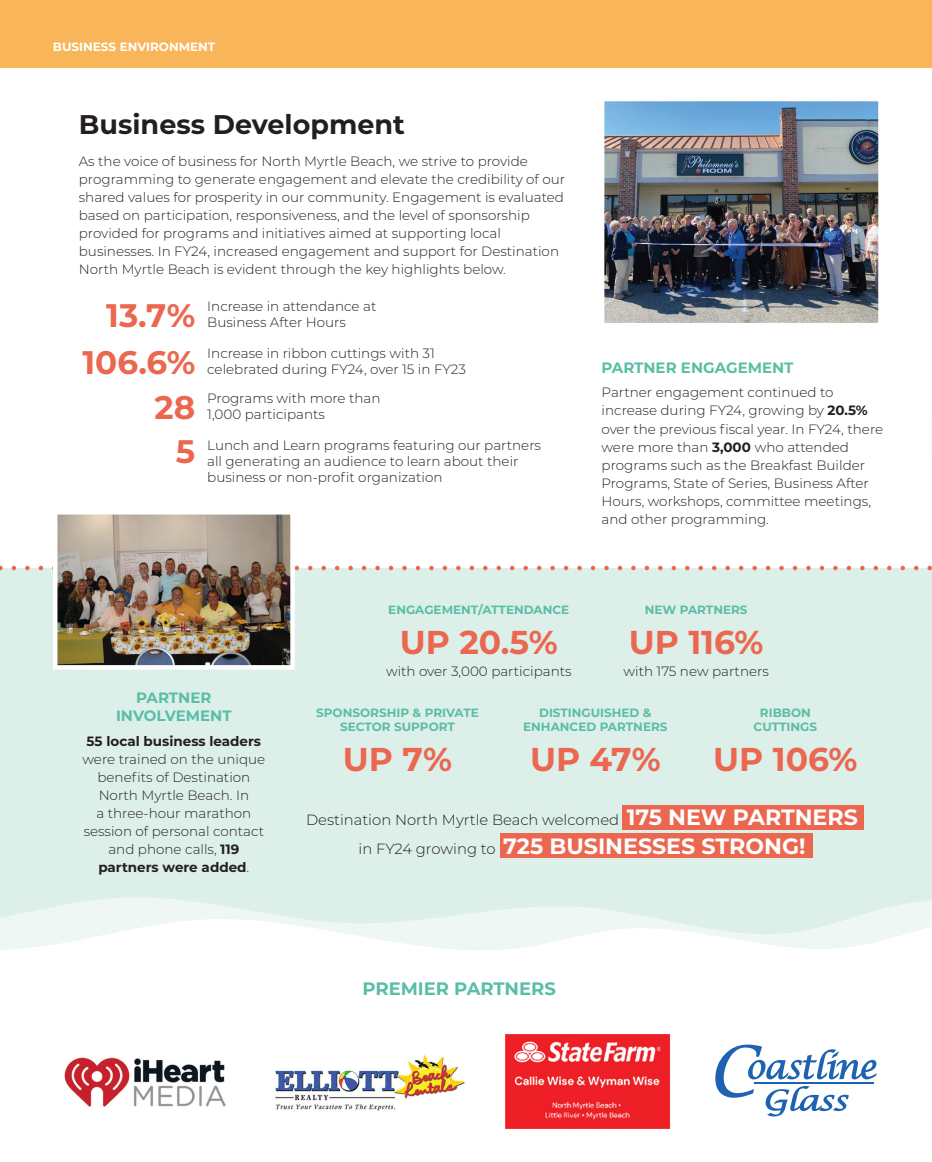
<style>
.page{position:relative;width:932px;height:1162px;background:#fff}
.page>*{position:absolute;margin:0;border:0;box-sizing:border-box;transform-origin:0 0}
.t1{font:700 33px "Montserrat";color:#ec6750}
.t2{font:700 32.55px/45px "Montserrat";color:#ec6750;text-align:right}
.t3{font:700 27px "Montserrat";color:#231f20}
.t4{font:700 22.2px "Montserrat";color:#fff}
.t5{font:700 18px "Montserrat";color:#5abea6}
.t6{font:700 15px/18px "Montserrat";color:#5abea6;text-align:center}
.t7{font:300 14.7px "Montserrat";color:#231f20}
.t8{font:300 13.5px/18px "Montserrat";color:#231f20}
.t9{font:700 13.5px "Montserrat";color:#231f20}
.t10{font:700 12px/14.4px "Montserrat";color:#5abea6;text-align:center}
.t11{font:700 12px "Montserrat";color:#fff}
.s1{font-weight:700}
.s2{font-weight:700;font-size:22.2px;color:#fff}
.s3{font-weight:300;font-size:14.7px;color:#231f20}
</style>
<div class="page">
<hr style="left:931px;top:0;width:1px;height:421px;background:#020748">
<div style="left:0;top:568px;width:932px;height:432px;background:#ddefe9"></div>
<hr style="left:931px;top:447px;width:1px;height:569px;background:#ddefe9">
<div style="left:622px;top:804px;width:242px;height:25px;background:#ec6750"></div>
<div style="left:500px;top:833px;width:312px;height:25px;background:#ec6750"></div>
<svg style="left:26px;top:897px;width:905px;height:16px"></svg>
<svg style="left:931px;top:900px;width:1px;height:13px"></svg>
<svg style="left:0;top:913px;width:932px;height:38px;fill:#eef7f4"></svg>
<div style="left:0;top:951px;width:932px;height:210px;background:#fff"></div>
<div style="left:0;top:0;width:932px;height:68px;background:#f9b559"></div>
<img style="left:275px;top:1054px;width:190px;height:57px">
<img style="left:65px;top:1057px;width:160px;height:48px">
<img style="left:505px;top:1034px;width:165px;height:94px">
<svg style="left:715px;top:1044px;width:162px;height:73px"></svg>
<svg style="left:931px;top:416px;width:1px;height:68px"></svg>
<img style="left:604px;top:101px;width:275px;height:222px">
<svg style="left:0;top:510px;width:932px;height:159px"></svg>
<p class="t11" style="left:53px;top:38px;width:164px">BUSINESS ENVIRONMENT</p>
<h3 class="t3" style="left:79px;top:105px;width:328px">Business Development</h3>
<p class="t8" style="left:79px;top:151px;width:488px">As the voice of business for North Myrtle Beach, we strive to provide programming to generate engagement and elevate the credibility of our shared values for prosperity in our community. Engagement is evaluated based on participation, responsiveness, and the level of sponsorship provided for programs and initiatives aimed at supporting local businesses. In FY24, increased engagement and support for Destination North Myrtle Beach is evident through the key highlights below.</p>
<p class="t8" style="left:207px;top:298px;width:171px;line-height:16.2px">Increase in attendance at<br>Business After Hours</p>
<p class="t8" style="left:207px;top:344px;width:260px;line-height:16.2px">Increase in ribbon cuttings with 31 celebrated during FY24, over 15 in FY23</p>
<p class="t8" style="left:207px;top:389px;width:175px;line-height:16.2px">Programs with more than<br>1,000 participants</p>
<p class="t8" style="left:207px;top:436px;width:335px;line-height:16.2px">Lunch and Learn programs featuring our partners all generating an audience to learn about their business or non-profit organization</p>
<h2 class="t2" style="left:82px;top:291px;width:114px">13.7%<br>106.6%<br>28<br>5</h2>
<p class="t6" style="left:601px;top:357px;width:193px">PARTNER ENGAGEMENT</p>
<p class="t8" style="left:601px;top:383px;width:283px">Partner engagement continued to increase during FY24, growing by <span class="s1">20.5% </span>over the previous fiscal year. In FY24, there were more than <span class="s1">3,000</span> who attended programs such as the Breakfast Builder Programs, State of Series, Business After Hours, workshops, committee meetings, and other programming.</p>
<p class="t10" style="left:388px;top:601px;width:182px">ENGAGEMENT/ATTENDANCE</p>
<h1 class="t1" style="left:400px;top:617px;width:159px">UP 20.5%</h1>
<p class="t8" style="left:386px;top:662px;width:187px">with over 3,000 participants</p>
<p class="t10" style="left:645px;top:601px;width:104px">NEW PARTNERS</p>
<h1 class="t1" style="left:629px;top:617px;width:136px">UP 116%</h1>
<p class="t8" style="left:623px;top:662px;width:147px">with 175 new partners</p>
<p class="t6" style="left:116px;top:688px;width:117px">PARTNER<br>INVOLVEMENT</p>
<p class="t9" style="left:87px;top:731px;width:176px">55 local business leaders</p>
<p class="t8" style="left:83px;top:749px;width:184px;text-align:center">were trained on the unique benefits of Destination<br>North Myrtle Beach. In<br>a three-hour marathon session of personal contact and phone calls, <span class="s1">119 partners were added</span>.</p>
<p class="t10" style="left:316px;top:704px;width:164px">SPONSORSHIP &amp; PRIVATE<br>SECTOR SUPPORT</p>
<h1 class="t1" style="left:343px;top:735px;width:111px">UP 7%</h1>
<p class="t10" style="left:523px;top:704px;width:146px">DISTINGUISHED &amp;<br>ENHANCED PARTNERS</p>
<h1 class="t1" style="left:530px;top:735px;width:132px">UP 47%</h1>
<p class="t10" style="left:753px;top:704px;width:65px">RIBBON<br>CUTTINGS</p>
<h1 class="t1" style="left:713px;top:735px;width:146px">UP 106%</h1>
<p class="t7" style="left:306px;top:809px;width:553px">Destination North Myrtle Beach welcomed <span class="s2">175 NEW PARTNERS</span></p>
<h3 class="t4" style="left:358px;top:829px;width:448px"><span class="s3">in FY24 growing to</span> 725 BUSINESSES STRONG!</h3>
<h3 class="t5" style="left:362px;top:975px;width:195px">PREMIER PARTNERS</h3>
</div>
